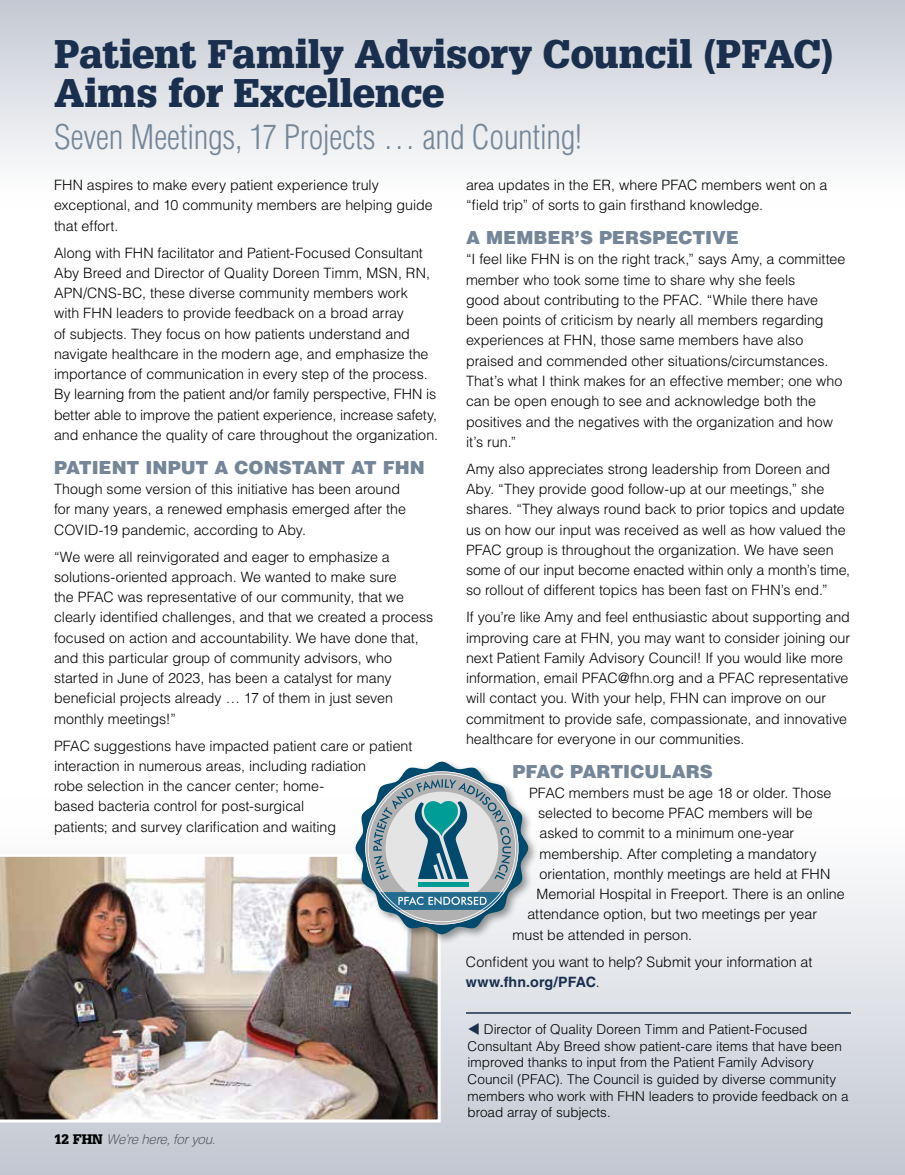
<style>
.page{position:relative;width:905px;height:1175px;background:#fff}
.page>*{position:absolute;margin:0;border:0;box-sizing:border-box;transform-origin:0 0}
.t1{font:900 39px/39px "Glypha LT Std";letter-spacing:-.005em;color:#192f4d}
.t2{font:300 condensed 33px "Helvetica LT Std";letter-spacing:-.01em;color:#748697}
.t3{font:900 18px "Helvetica LT Std";color:#748697}
.t4{font:300 14.25px/20.2px "Helvetica LT Std";color:#000}
.t5{font:300 13.5px/16.5px "Helvetica LT Std";color:#000}
.t6{font:italic 300 13.5px "Helvetica LT Std";letter-spacing:-.04em;color:#5e5e5f}
.s1{font-family:"Glypha LT Std";font-weight:900;font-style:normal;color:#000}
.s2{font-weight:700;color:#192f4d}
.s3{color:#192f4d}
</style>
<div class="page">
<div style="left:0;top:0;width:904px;height:207px;background:linear-gradient(to bottom,#c3c9d2,#fff)"></div>
<div style="left:0;top:798px;width:904px;height:376px;background:linear-gradient(to bottom,#fff,#c2c8d2)"></div>
<img style="left:0;top:853px;width:440px;height:269px">
<div style="left:353px;top:759px;width:186px;height:186px;background:#000;opacity:.4"></div>
<svg style="left:355px;top:761px;width:173px;height:173px"></svg>
<hr style="left:466px;top:1012px;width:384px;height:1px;background:#192f4d">
<h1 class="t1" style="left:54px;top:35px;width:781px">Patient Family Advisory Council (PFAC)<br>Aims for Excellence</h1>
<h2 class="t2" style="left:54px;top:117px;width:529px">Seven Meetings, 17 Projects … and Counting!</h2>
<p class="t4" style="left:54px;top:175px;width:380px">FHN aspires to make every patient experience truly exceptional, and 10 community members are helping guide that effort.</p>
<p class="t4" style="left:54px;top:242px;width:385px">Along with FHN facilitator and Patient-Focused Consultant Aby Breed and Director of Quality Doreen Timm, MSN, RN, APN/CNS-BC, these diverse community members work<br>with FHN leaders to provide feedback on a broad array<br>of subjects. They focus on how patients understand and navigate healthcare in the modern age, and emphasize the importance of communication in every step of the process.<br>By learning from the patient and/or family perspective, FHN is better able to improve the patient experience, increase safety, and enhance the quality of care throughout the organization.</p>
<p class="t3" style="left:54px;top:455px;width:372px">PATIENT INPUT A CONSTANT AT FHN</p>
<p class="t4" style="left:54px;top:479px;width:353px">Though some version of this initiative has been around for many years, a renewed emphasis emerged after the<br>COVID-19 pandemic, according to Aby.</p>
<p class="t4" style="left:54px;top:546px;width:381px">“We were all reinvigorated and eager to emphasize a solutions-oriented approach. We wanted to make sure<br>the PFAC was representative of our community, that we clearly identified challenges, and that we created a process focused on action and accountability. We have done that, and this particular group of community advisors, who started in June of 2023, has been a catalyst for many beneficial projects already … 17 of them in just seven monthly meetings!”</p>
<p class="t4" style="left:54px;top:735px;width:360px">PFAC suggestions have impacted patient care or patient interaction in numerous areas, including radiation<br>robe selection in the cancer center; home-<br>based bacteria control for post-surgical<br>patients; and survey clarification and waiting</p>
<p class="t6" style="left:54px;top:1130px;width:163px"><span class="s1">12 FHN</span> We’re here, for you.</p>
<p class="t4" style="left:466px;top:175px;width:363px">area updates in the ER, where PFAC members went on a “field trip” of sorts to gain firsthand knowledge.</p>
<p class="t3" style="left:466px;top:226px;width:274px">A MEMBER’S PERSPECTIVE</p>
<p class="t4" style="left:466px;top:249px;width:381px">“I feel like FHN is on the right track,” says Amy, a committee member who took some time to share why she feels<br>good about contributing to the PFAC. “While there have been points of criticism by nearly all members regarding experiences at FHN, those same members have also praised and commended other situations/circumstances.<br>That’s what I think makes for an effective member; one who can be open enough to see and acknowledge both the positives and the negatives with the organization and how it’s run.”</p>
<p class="t4" style="left:466px;top:458px;width:386px">Amy also appreciates strong leadership from Doreen and Aby. “They provide good follow-up at our meetings,” she shares. “They always round back to prior topics and update us on how our input was received as well as how valued the PFAC group is throughout the organization. We have seen some of our input become enacted within only a month’s time, so rollout of different topics has been fast on FHN’s end.”</p>
<p class="t4" style="left:466px;top:607px;width:386px">If you’re like Amy and feel enthusiastic about supporting and improving care at FHN, you may want to consider joining our next Patient Family Advisory Council! If you would like more information, email PFAC@fhn.org and a PFAC representative will contact you. With your help, FHN can improve on our commitment to provide safe, compassionate, and innovative healthcare for everyone in our communities.</p>
<p class="t3" style="left:512px;top:759px;width:202px">PFAC PARTICULARS</p>
<p class="t4" style="left:529px;top:782px;width:304px">PFAC members must be age 18 or older. Those</p>
<p class="t4" style="left:538px;top:803px;width:276px">selected to become PFAC members will be</p>
<p class="t4" style="left:539px;top:823px;width:256px">asked to commit to a minimum one-year</p>
<p class="t4" style="left:539px;top:843px;width:278px">membership. After completing a mandatory</p>
<p class="t4" style="left:539px;top:863px;width:292px">orientation, monthly meetings are held at FHN</p>
<p class="t4" style="left:536px;top:884px;width:310px">Memorial Hospital in Freeport. There is an online</p>
<p class="t4" style="left:527px;top:904px;width:291px">attendance option, but two meetings per year</p>
<p class="t4" style="left:512px;top:924px;width:181px">must be attended in person.</p>
<p class="t4" style="left:466px;top:951px;width:348px">Confident you want to help? Submit your information at <span class="s2">www.fhn.org/PFAC</span>.</p>
<p class="t5" style="left:467px;top:1021px;width:382px"><span class="s3">▼</span> Director of Quality Doreen Timm and Patient-Focused Consultant Aby Breed show patient-care items that have been improved thanks to input from the Patient Family Advisory Council (PFAC). The Council is guided by diverse community members who work with FHN leaders to provide feedback on a broad array of subjects.</p>
</div>
